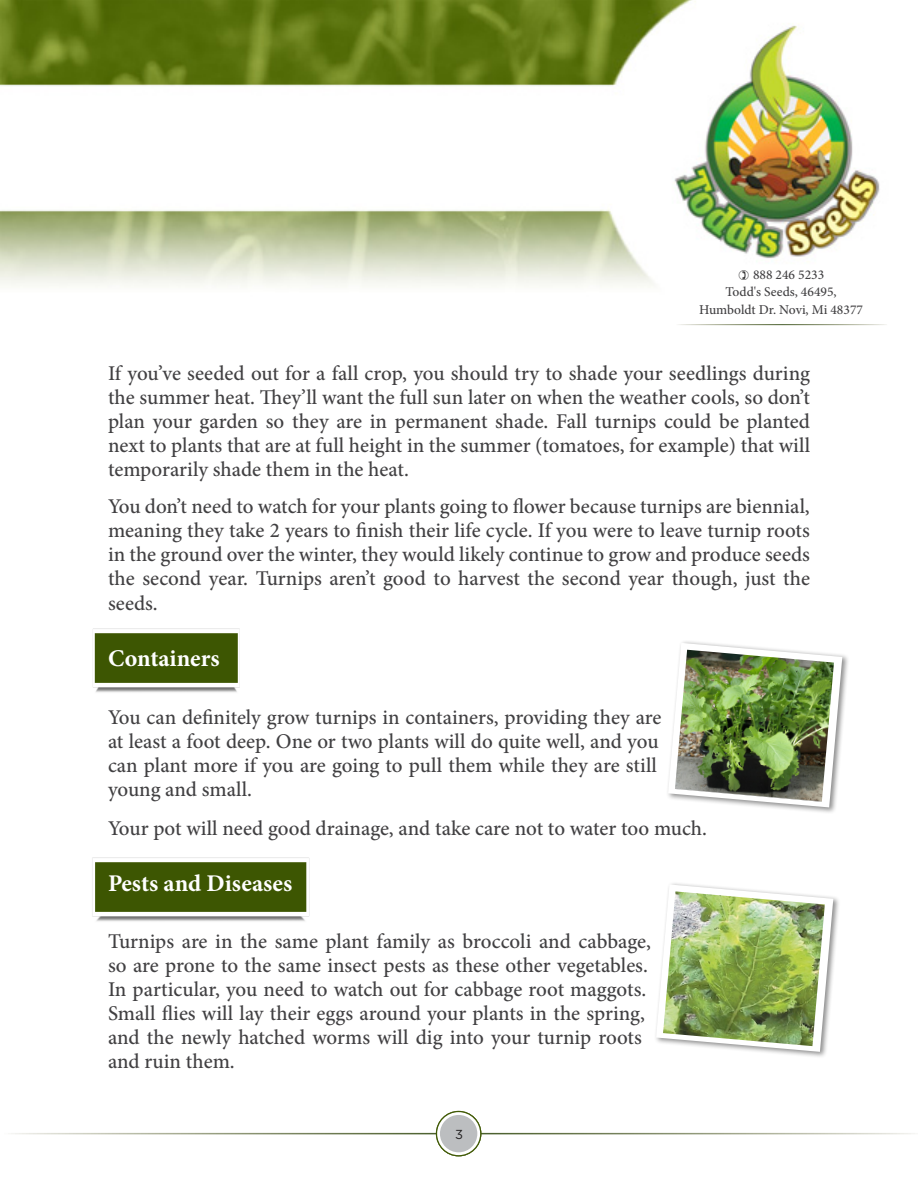
<style>
.page{position:relative;width:918px;height:1188px;background:#fff}
.page>*{position:absolute;margin:0;border:0;box-sizing:border-box;transform-origin:0 0}
.t1{font:700 24px "Minion Pro";color:#fff}
.t2{font:500 21px/24px "Minion Pro";letter-spacing:-.005em;color:#414042;text-align:justify}
.t3{font:500 13.5px "Minion Pro";color:#414042}
.t4{font:13.05px "Gotham";color:#222021}
</style>
<div class="page">
<img style="left:0;top:0;width:880px;height:287px">
<img style="left:92px;top:857px;width:218px;height:65px">
<img style="left:93px;top:628px;width:147px;height:65px">
<div style="left:665px;top:640px;width:185px;height:174px;background:#000;opacity:.45"></div>
<svg style="left:668px;top:643px;width:174px;height:164px"></svg>
<img style="left:675px;top:650px;width:159px;height:152px">
<div style="left:654px;top:881px;width:187px;height:178px;background:#000;opacity:.45"></div>
<svg style="left:656px;top:884px;width:177px;height:168px"></svg>
<img style="left:663px;top:891px;width:162px;height:155px">
<svg style="left:437px;top:1112px;width:44px;height:44px"></svg>
<div style="left:436px;top:1111px;width:45px;height:45px;border:1px solid #415a06;border-radius:50%"></div>
<div style="left:440px;top:1115px;width:37px;height:37px;background:#bcbec0;border-radius:50%"></div>
<svg style="left:739px;top:270px;width:10px;height:10px"></svg>
<p class="t3" style="left:753px;top:266px;width:73px">888 246 5233</p>
<p class="t3" style="left:725px;top:283px;width:113px">Todd's Seeds, 46495,</p>
<p class="t3" style="left:699px;top:301px;width:165px">Humboldt Dr. Novi, Mi 48377</p>
<p class="t2" style="left:108px;top:361px;width:704px">If you’ve seeded out for a fall crop, you should try to shade your seedlings during the summer heat. They’ll want the full sun later on when the weather cools, so don’t plan your garden so they are in permanent shade. Fall turnips could be planted next to plants that are at full height in the summer (tomatoes, for example) that will temporarily shade them in the heat.</p>
<p class="t2" style="left:108px;top:494px;width:704px">You don’t need to watch for your plants going to flower because turnips are biennial, meaning they take 2 years to finish their life cycle. If you were to leave turnip roots in the ground over the winter, they would likely continue to grow and produce seeds the second year. Turnips aren’t good to harvest the second year though, just the seeds.</p>
<p class="t1" style="left:108px;top:642px;width:113px">Containers</p>
<p class="t2" style="left:108px;top:705px;width:555px;text-align:left">You can definitely grow turnips in containers, providing they are at least a foot deep. One or two plants will do quite well, and you can plant more if you are going to pull them while they are still young and small.</p>
<p class="t2" style="left:108px;top:816px;width:601px">Your pot will need good drainage, and take care not to water too much.</p>
<p class="t1" style="left:108px;top:866px;width:186px">Pests and Diseases</p>
<p class="t2" style="left:108px;top:930px;width:544px;text-align:left">Turnips are in the same plant family as broccoli and cabbage, so are prone to the same insect pests as these other vegetables.<br>In particular, you need to watch out for cabbage root maggots.<br>Small flies will lay their eggs around your plants in the spring, and the newly hatched worms will dig into your turnip roots and ruin them.</p>
<p class="t4" style="left:455px;top:1126px;width:9px">31</p>
</div>
